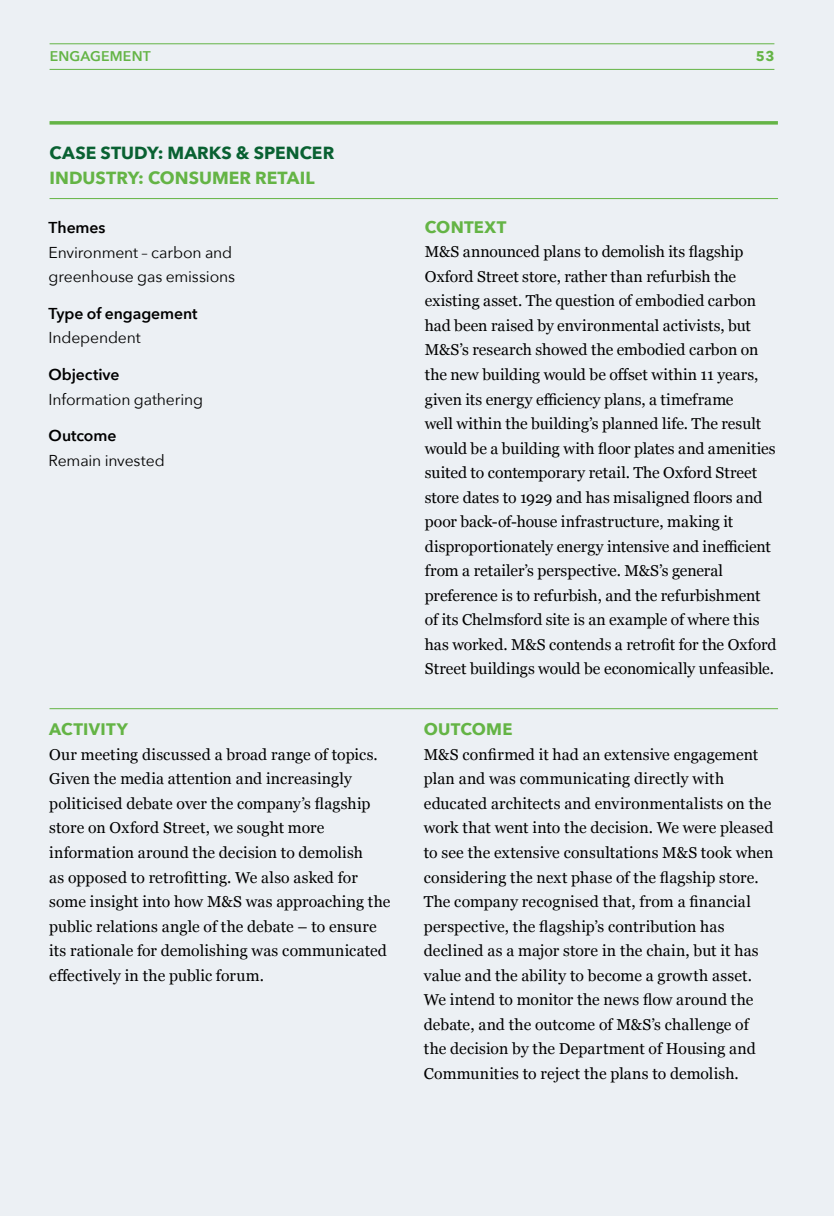
<style>
.page{position:relative;width:834px;height:1216px;background:#fff}
.page>*{position:absolute;margin:0;border:0;box-sizing:border-box;transform-origin:0 0}
.t1{font:700 17.5px "Avenir Next";letter-spacing:.005em;color:#096132}
.t2{font:700 17.5px "Avenir Next";color:#64b445}
.t3{font:700 16.62px "Avenir Next";letter-spacing:.015em;color:#64b445}
.t4{font:15.75px/24.5px "Georgia";color:#000}
.t5{font:15.75px/24.5px "Avenir Next";letter-spacing:-.01em;color:#000}
.t6{font:600 15.75px "Avenir Next";letter-spacing:-.005em;color:#000}
.t7{font:600 14px "Avenir Next";letter-spacing:.01em;color:#64b445}
.t8{font:700 14px "Avenir Next";color:#64b445}
</style>
<div class="page">
<div style="left:0;top:0;width:833px;height:1215px;background:#ecf0f4"></div>
<hr style="left:49px;top:198px;width:728px;height:1px;background:#64b445">
<svg style="left:49px;top:121px;width:728px;height:4px;background:#74bb5a"></svg>
<hr style="left:49px;top:708px;width:728px;height:1px;background:#64b445">
<hr style="left:50px;top:43px;width:724px;height:1px;background:#64b445">
<hr style="left:50px;top:69px;width:724px;height:1px;background:#64b445">
<p class="t7" style="left:50px;top:44px;width:102px">ENGAGEMENT</p>
<p class="t8" style="left:755px;top:44px;width:20px">53</p>
<p class="t1" style="left:49px;top:138px;width:286px">CASE STUDY: MARKS &amp; SPENCER</p>
<p class="t2" style="left:49px;top:162px;width:266px">INDUSTRY: CONSUMER RETAIL</p>
<p class="t6" style="left:49px;top:214px;width:58px">Themes</p>
<p class="t5" style="left:49px;top:239px;width:188px">Environment – carbon and greenhouse gas emissions</p>
<p class="t6" style="left:49px;top:300px;width:150px">Type of engagement</p>
<p class="t5" style="left:49px;top:325px;width:94px">Independent</p>
<p class="t6" style="left:49px;top:361px;width:72px">Objective</p>
<p class="t5" style="left:49px;top:386px;width:156px">Information gathering</p>
<p class="t6" style="left:49px;top:422px;width:69px">Outcome</p>
<p class="t5" style="left:49px;top:447px;width:117px">Remain invested</p>
<p class="t3" style="left:49px;top:715px;width:80px">ACTIVITY</p>
<p class="t4" style="left:49px;top:741px;width:342px">Our meeting discussed a broad range of topics.<br>Given the media attention and increasingly politicised debate over the company’s flagship store on Oxford Street, we sought more information around the decision to demolish<br>as opposed to retrofitting. We also asked for some insight into how M&amp;S was approaching the public relations angle of the debate – to ensure its rationale for demolishing was communicated effectively in the public forum.</p>
<p class="t3" style="left:425px;top:213px;width:83px">CONTEXT</p>
<p class="t4" style="left:425px;top:239px;width:353px">M&amp;S announced plans to demolish its flagship Oxford Street store, rather than refurbish the existing asset. The question of embodied carbon had been raised by environmental activists, but M&amp;S’s research showed the embodied carbon on the new building would be offset within 11 years, given its energy efficiency plans, a timeframe<br>well within the building’s planned life. The result would be a building with floor plates and amenities suited to contemporary retail. The Oxford Street store dates to 1929 and has misaligned floors and poor back-of-house infrastructure, making it disproportionately energy intensive and inefficient from a retailer’s perspective. M&amp;S’s general preference is to refurbish, and the refurbishment of its Chelmsford site is an example of where this has worked. M&amp;S contends a retrofit for the Oxford Street buildings would be economically unfeasible.</p>
<p class="t3" style="left:424px;top:715px;width:90px">OUTCOME</p>
<p class="t4" style="left:424px;top:741px;width:351px">M&amp;S confirmed it had an extensive engagement plan and was communicating directly with educated architects and environmentalists on the work that went into the decision. We were pleased to see the extensive consultations M&amp;S took when considering the next phase of the flagship store.<br>The company recognised that, from a financial perspective, the flagship’s contribution has declined as a major store in the chain, but it has value and the ability to become a growth asset.<br>We intend to monitor the news flow around the debate, and the outcome of M&amp;S’s challenge of the decision by the Department of Housing and Communities to reject the plans to demolish.</p>
</div>
